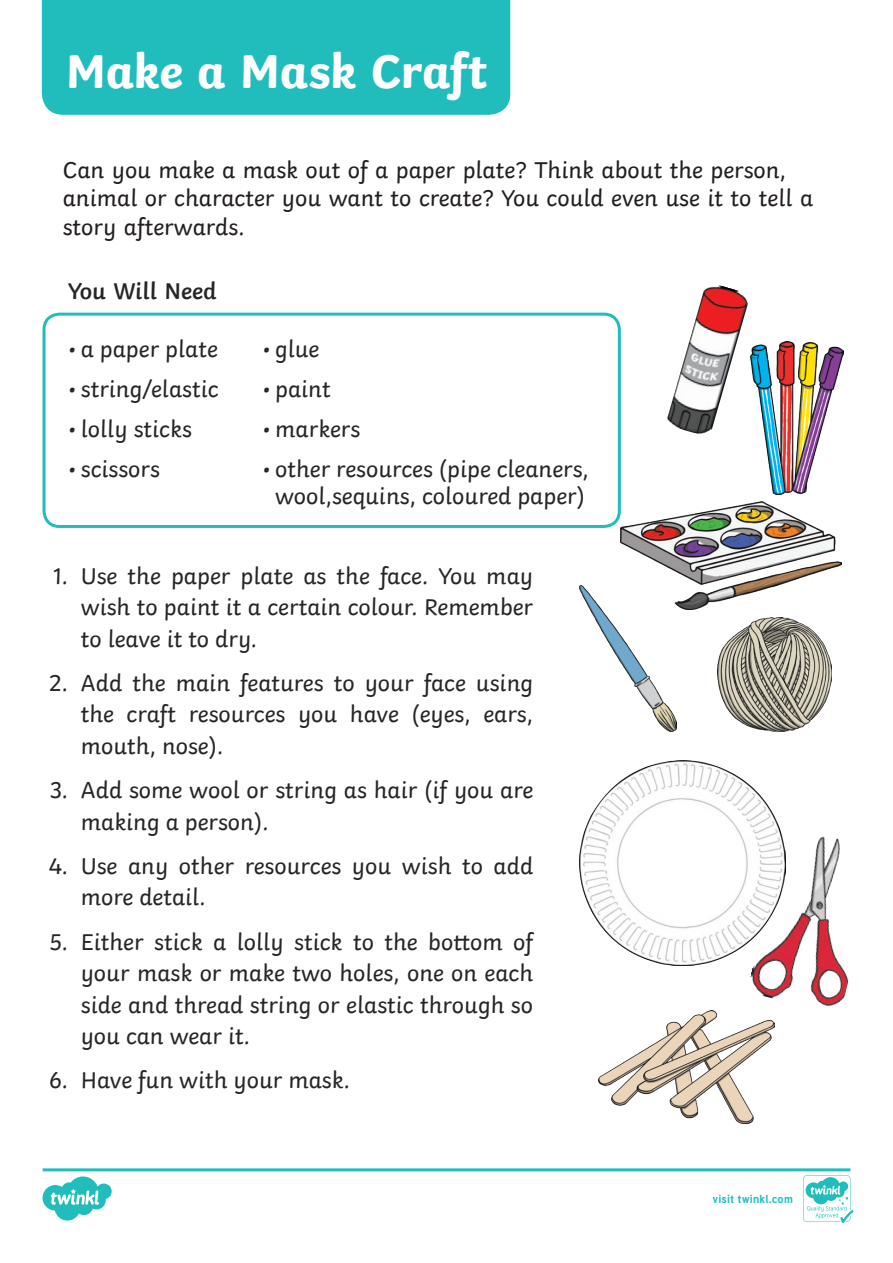
<style>
.page{position:relative;width:893px;height:1263px;background:#fff}
.page>*{position:absolute;margin:0;border:0;box-sizing:border-box;transform-origin:0 0}
.Heading_1{font:700 49.5px "Twinkl";letter-spacing:-.01em;color:#fff}
.t1{font:24px/31.5px "Twinkl";color:#282526;text-align:justify}
.t2{font:24px/28.8px "Twinkl";color:#231f20}
.KS2_Body_Copy{font:600 24px "Twinkl";color:#282526}
.t3{font:700 11.4px "Tuffy";letter-spacing:.015em;color:#21bdbd}
</style>
<div class="page">
<div style="left:42px;top:0;width:468px;height:115px;background:#21bdbd"></div>
<div style="left:43px;top:313px;width:578px;height:215px;border:3px solid #21bdbb;border-radius:16px"></div>
<img style="left:667px;top:285px;width:84px;height:149px">
<img style="left:751px;top:341px;width:92px;height:153px">
<img style="left:621px;top:502px;width:221px;height:108px">
<img style="left:580px;top:585px;width:96px;height:146px">
<img style="left:580px;top:760px;width:199px;height:205px">
<img style="left:718px;top:617px;width:114px;height:114px">
<img style="left:599px;top:1010px;width:176px;height:113px">
<img style="left:746px;top:826px;width:102px;height:189px">
<svg style="left:43px;top:1168px;width:810px;height:55px"></svg>
<p class="Heading_1" style="left:66px;top:31px;width:423px">Make a Mask Craft</p>
<p class="t2" style="left:63px;top:153px;width:752px">Can you make a mask out of a paper plate? Think about the person, animal or character you want to create? You could even use it to tell a story afterwards.</p>
<p class="KS2_Body_Copy" style="left:68px;top:272px;width:150px">You Will Need</p>
<p class="t1" style="left:68px;top:331px;width:151px">• a paper plate</p>
<p class="t1" style="left:68px;top:371px;width:152px">• string/elastic</p>
<p class="t1" style="left:68px;top:411px;width:125px">• lolly sticks</p>
<p class="t1" style="left:68px;top:451px;width:94px">• scissors</p>
<p class="t1" style="left:262px;top:331px;width:59px">• glue</p>
<p class="t1" style="left:262px;top:371px;width:70px">• paint</p>
<p class="t1" style="left:262px;top:411px;width:100px">• markers</p>
<p class="t1" style="left:262px;top:453px;width:328px;line-height:27px;text-align:center">• other resources (pipe cleaners, wool,sequins, coloured paper)</p>
<p class="t1" style="left:81px;top:558px;width:454px;text-indent:-28px">1. Use the paper plate as the face. You may wish to paint it a certain colour. Remember to leave it to dry.</p>
<p class="t1" style="left:81px;top:665px;width:454px;text-indent:-32px">2. Add the main features to your face using the craft resources you have (eyes, ears, mouth, nose).</p>
<p class="t1" style="left:81px;top:772px;width:454px;text-indent:-31px">3. Add some wool or string as hair (if you are making a person).</p>
<p class="t1" style="left:81px;top:848px;width:454px;text-indent:-32px">4. Use any other resources you wish to add more detail.</p>
<p class="t1" style="left:81px;top:924px;width:454px;text-indent:-31px">5. Either stick a lolly stick to the bottom of your mask or make two holes, one on each side and thread string or elastic through so you can wear it.</p>
<p class="t1" style="left:49px;top:1062px;width:302px">6. Have fun with your mask.</p>
<p class="t3" style="left:712px;top:1190px;width:82px">visit twinkl.com</p>
</div>
